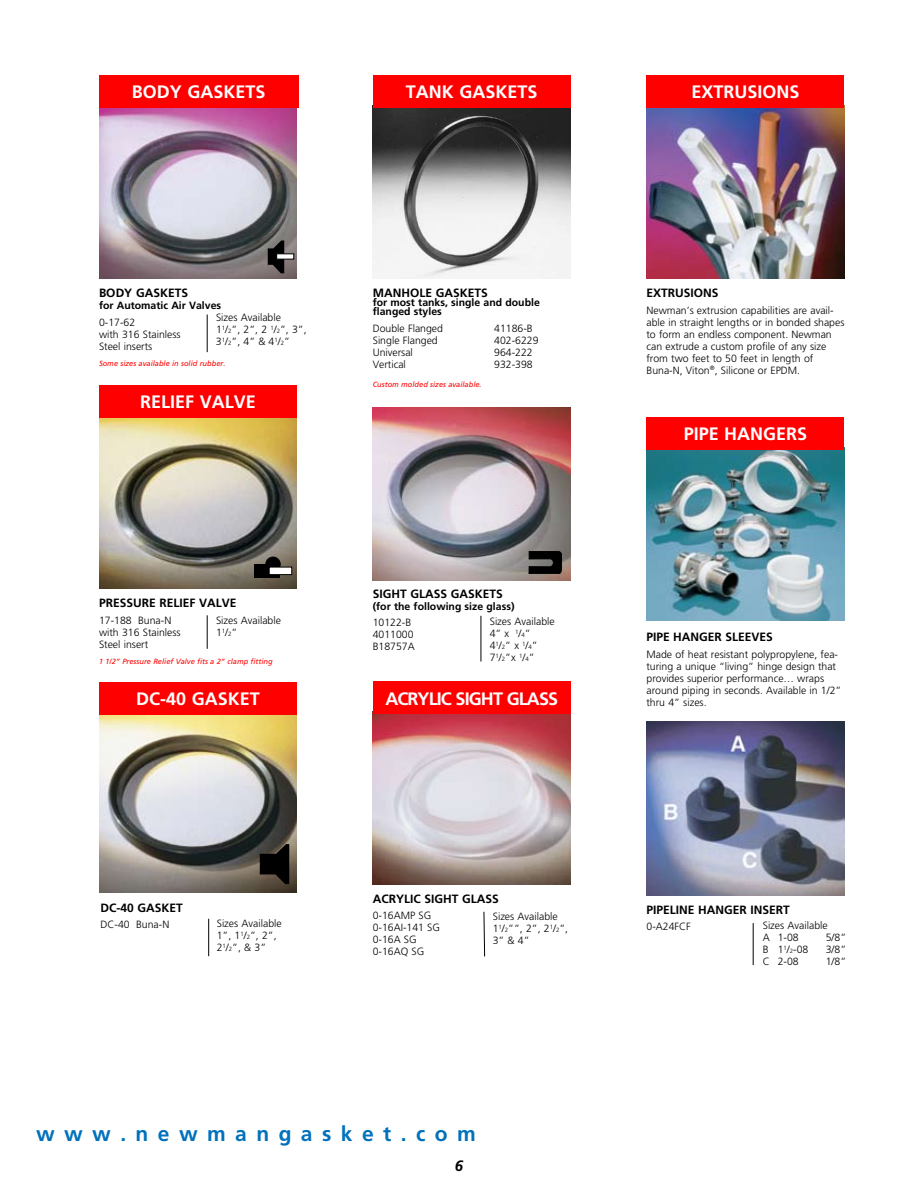
<style>
.page{position:relative;width:918px;height:1188px;background:#fff}
.page>*{position:absolute;margin:0;border:0;box-sizing:border-box;transform-origin:0 0}
.t1{font:700 21px "Frutiger";letter-spacing:.45em;color:#0071bc}
.t2{font:700 18px "Frutiger";color:#fff}
.t3{font:700 18px "Frutiger";letter-spacing:-.05em;color:#fff}
.t4{font:italic 700 15px "Frutiger";color:#000}
.t5{font:700 12px "Frutiger";color:#000}
.t6{font:300 10.5px/12px "Frutiger";color:#000}
.t7{font:700 10.5px/9px "Frutiger";color:#000}
.t8{font:italic 7.5px "Frutiger";color:#f00}
.s1{font-size:6.15px}
</style>
<div class="page">
<img style="left:99px;top:714px;width:198px;height:178px">
<div style="left:99px;top:682px;width:198px;height:32px;background:#f00"></div>
<hr style="left:208px;top:919px;width:1px;height:37px;background:#000">
<img style="left:99px;top:107px;width:198px;height:172px">
<div style="left:99px;top:75px;width:199px;height:32px;background:#f00"></div>
<hr style="left:207px;top:315px;width:1px;height:37px;background:#000">
<svg style="left:268px;top:241px;width:16px;height:32px"></svg>
<div style="left:277px;top:254px;width:17px;height:5px;background:#fff"></div>
<div style="left:276px;top:253px;width:18px;height:7px;border:1px solid #000"></div>
<img style="left:373px;top:107px;width:198px;height:172px">
<div style="left:373px;top:75px;width:198px;height:32px;background:#f00"></div>
<img style="left:646px;top:107px;width:198px;height:172px">
<div style="left:646px;top:75px;width:198px;height:32px;background:#f00"></div>
<img style="left:373px;top:407px;width:198px;height:173px">
<hr style="left:481px;top:616px;width:1px;height:45px;background:#000">
<svg style="left:529px;top:551px;width:33px;height:23px"></svg>
<img style="left:373px;top:714px;width:198px;height:171px">
<div style="left:373px;top:682px;width:198px;height:32px;background:#f00"></div>
<svg style="left:484px;top:911px;width:1px;height:46px"></svg>
<img style="left:646px;top:449px;width:198px;height:172px">
<img style="left:646px;top:722px;width:198px;height:173px">
<div style="left:646px;top:417px;width:198px;height:32px;background:#f00"></div>
<hr style="left:753px;top:923px;width:1px;height:42px;background:#000">
<img style="left:99px;top:418px;width:198px;height:171px">
<div style="left:99px;top:385px;width:198px;height:33px;background:#f00"></div>
<hr style="left:207px;top:615px;width:1px;height:34px;background:#000">
<div style="left:254px;top:564px;width:26px;height:14px;background:#000"></div>
<div style="left:266px;top:557px;width:14px;height:14px;background:#000;border-radius:50%"></div>
<div style="left:266px;top:557px;width:14px;height:15px;border:1px solid #000;border-radius:50%"></div>
<div style="left:269px;top:567px;width:23px;height:8px;background:#fff"></div>
<div style="left:269px;top:567px;width:23px;height:8px;border:1px solid #000"></div>
<svg style="left:260px;top:844px;width:29px;height:40px"></svg>
<h2 class="t2" style="left:132px;top:81px;width:135px">BODY GASKETS</h2>
<h2 class="t2" style="left:406px;top:81px;width:133px">TANK GASKETS</h2>
<p class="t5" style="left:99px;top:286px;width:54px">Body Gaskets</p>
<p class="t7" style="left:99px;top:301px;width:124px">for Automatic Air Valves</p>
<p class="t6" style="left:99px;top:316px;width:83px">0-17-62<br>with 316 Stainless<br>Steel inserts</p>
<p class="t8" style="left:99px;top:359px;width:128px">Some sizes available in solid rubber.</p>
<p class="t6" style="left:216px;top:311px;width:92px">Sizes Available<br>1<sup>1</sup>/<span class="s1">2</span>”, 2”, 2 <sup>1</sup>/<span class="s1">2</span>”, 3”,<br>3<sup>1</sup>/<span class="s1">2</span>”, 4” &amp; 4<sup>1</sup>/<span class="s1">2</span>”</p>
<h2 class="t2" style="left:140px;top:391px;width:117px">RELIEF VALVE</h2>
<p class="t5" style="left:373px;top:286px;width:80px">Manhole Gaskets</p>
<p class="t7" style="left:373px;top:298px;width:169px">for most tanks, single and double flanged styles</p>
<p class="t6" style="left:373px;top:322px;width:72px">Double Flanged</p>
<p class="t6" style="left:494px;top:322px;width:40px">41186-B</p>
<p class="t6" style="left:373px;top:334px;width:67px">Single Flanged</p>
<p class="t6" style="left:494px;top:334px;width:46px">402-6229</p>
<p class="t6" style="left:373px;top:346px;width:42px">Universal</p>
<p class="t6" style="left:494px;top:346px;width:40px">964-222</p>
<p class="t6" style="left:373px;top:358px;width:35px">Vertical</p>
<p class="t6" style="left:494px;top:358px;width:40px">932-398</p>
<p class="t8" style="left:373px;top:380px;width:110px">Custom molded sizes available.</p>
<p class="t5" style="left:99px;top:596px;width:22px">Pressu</p>
<p class="t5" style="left:142px;top:596px;width:74px">re Relief Valve</p>
<p class="t6" style="left:99px;top:614px;width:83px">17-188 Buna-N with 316 Stainless<br>Steel insert</p>
<p class="t8" style="left:99px;top:657px;width:175px">1 1/2” Pressure Relief Valve fits a 2” clamp fitting</p>
<p class="t6" style="left:216px;top:615px;width:67px">Sizes Available<br>1<sup>1</sup>/<span class="s1">2</span>”</p>
<h2 class="t2" style="left:136px;top:688px;width:125px">DC-40 GASKET</h2>
<p class="t5" style="left:373px;top:586px;width:19px">Sight</p>
<p class="t5" style="left:410px;top:586px;width:17px">Glass</p>
<p class="t5" style="left:451px;top:586px;width:17px">Gaskets</p>
<p class="t7" style="left:373px;top:601px;width:143px">(for the following size glass)</p>
<p class="t6" style="left:373px;top:616px;width:44px">10122-B<br>4011000<br>B18757A</p>
<p class="t6" style="left:490px;top:615px;width:67px">Sizes Available<br>4” x <sup>1</sup>/<span class="s1">4</span>”<br>4<sup>1</sup>/<span class="s1">2</span>” x <sup>1</sup>/<span class="s1">4</span>”<br>7<sup>1</sup>/<span class="s1">2</span>”x <sup>1</sup>/<span class="s1">4</span>”</p>
<h2 class="t3" style="left:385px;top:688px;width:174px">ACRYLIC SIGHT GLASS</h2>
<p class="t5" style="left:100px;top:901px;width:54px">DC-40 Gasket</p>
<p class="t6" style="left:100px;top:919px;width:70px">DC-40 Buna-N</p>
<p class="t6" style="left:217px;top:918px;width:67px">Sizes Available<br>1”, 1<sup>1</sup>/<span class="s1">2</span>”, 2”,<br>2<sup>1</sup>/<span class="s1">2</span>”, &amp; 3”</p>
<p class="t5" style="left:373px;top:891px;width:128px">ACRYLIC SIGHT GLASS</p>
<p class="t6" style="left:373px;top:909px;width:69px">0-16AMP SG<br>0-16AI-141 SG<br>0-16A SG<br>0-16AQ SG</p>
<p class="t6" style="left:493px;top:910px;width:77px">Sizes Available<br>1<sup>1</sup>/<span class="s1">2</span>””, 2”, 2<sup>1</sup>/<span class="s1">2</span>”,<br>3” &amp; 4”</p>
<h1 class="t1" style="left:36px;top:1122px;width:441px">www.newmangasket.com</h1>
<h3 class="t4" style="left:455px;top:1157px;width:10px">6</h3>
<h2 class="t2" style="left:691px;top:81px;width:110px">EXTRUSION S</h2>
<p class="t5" style="left:646px;top:286px;width:74px">EXTRUSION S</p>
<p class="t6" style="left:646px;top:304px;width:199px">Newman’s extrusion capabilities are avail&shy;able in straight lengths or in bonded shapes to form an endless component. Newman can extrude a custom profile of any size from two feet to 50 feet in length of Buna-N, Viton<sup>®</sup>, Silicone or EPDM.</p>
<h2 class="t2" style="left:684px;top:423px;width:125px">PIPE HANGERS</h2>
<p class="t5" style="left:646px;top:630px;width:128px">PIPE HANGER SLEEVES</p>
<p class="t6" style="left:646px;top:648px;width:196px">Made of heat resistant polypropylene, fea&shy;turing a unique “living” hinge design that provides superior performance… wraps around piping in seconds. Available in 1/2” thru 4” sizes.</p>
<p class="t5" style="left:646px;top:903px;width:143px">Pipeline Hanger Insert</p>
<p class="t6" style="left:646px;top:921px;width:46px">0-A24FCF</p>
<p class="t6" style="left:763px;top:920px;width:67px">Sizes Available<br>A 1-08</p>
<p class="t6" style="left:826px;top:932px;width:22px">5/8”</p>
<p class="t6" style="left:763px;top:944px;width:47px">B 1<sup>1</sup>/<span class="s1">2</span>-08</p>
<p class="t6" style="left:826px;top:944px;width:22px">3/8”</p>
<p class="t6" style="left:763px;top:956px;width:38px">C 2-08</p>
<p class="t6" style="left:826px;top:956px;width:22px">1/8”</p>
</div>
